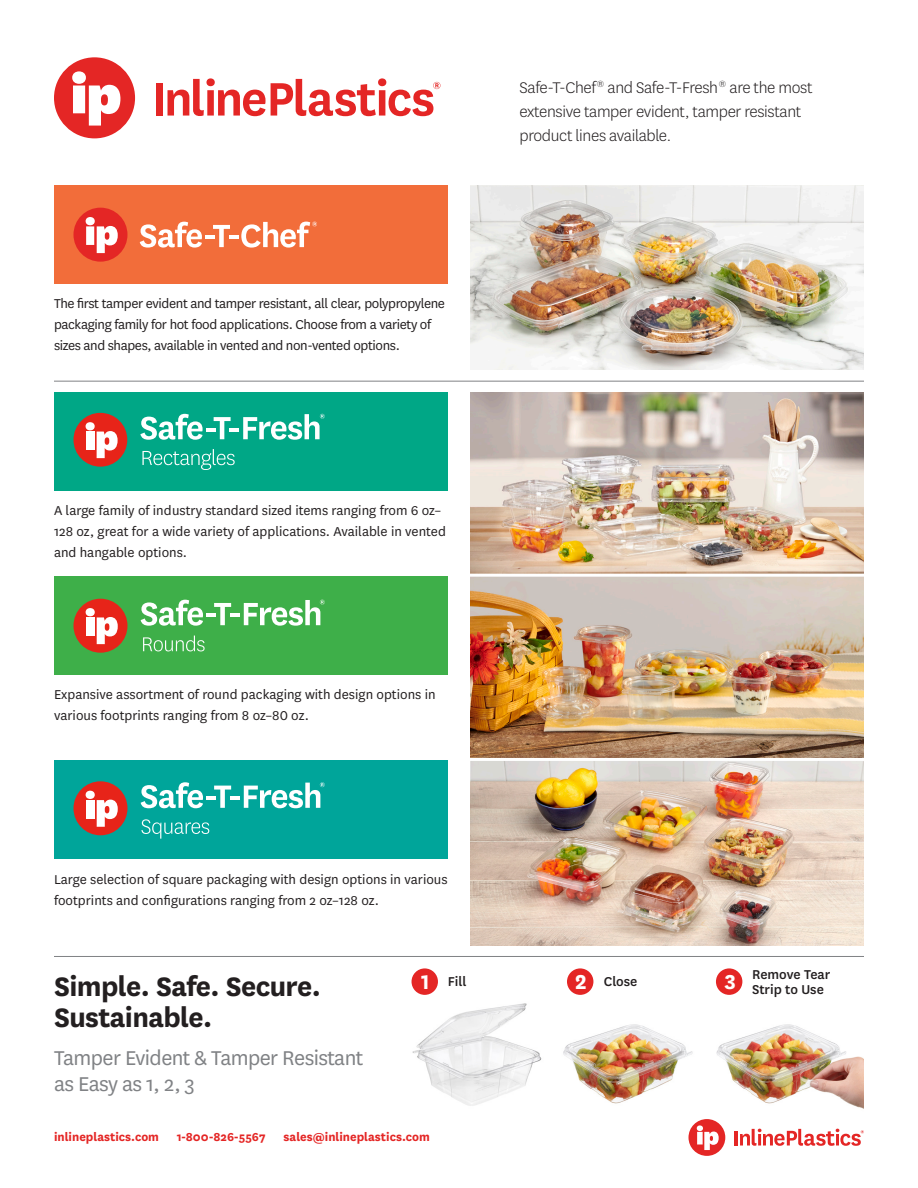
<style>
.page{position:relative;width:918px;height:1188px;background:#fff}
.page>*{position:absolute;margin:0;border:0;box-sizing:border-box;transform-origin:0 0}
.t1{font:700 31.2px/31.2px "National";letter-spacing:-.02em;color:#231f20}
.t2{font:700 23.55px "National";color:#fff}
.t3{font:23.4px/26px "National";letter-spacing:-.025em;color:#808285}
.t4{font:300 18px/24px "National";letter-spacing:-.02em;color:#231f20}
.t5{font:15px/21px "National";color:#231f20}
.t6{font:15px/21px "National";letter-spacing:-.025em;color:#231f20}
.t7{font:500 15px/15px "National";color:#231f20}
.t8{font:700 13.5px "National";color:#e42625}
</style>
<div class="page">
<div style="left:54px;top:186px;width:394px;height:98px;background:#f26d3a"></div>
<div style="left:54px;top:761px;width:394px;height:98px;background:#00a59a"></div>
<div style="left:54px;top:577px;width:394px;height:98px;background:#3eaf49"></div>
<div style="left:54px;top:392px;width:394px;height:98px;background:#00a786"></div>
<svg style="left:688px;top:1119px;width:37px;height:37px"></svg>
<hr style="left:735px;top:1131px;width:3px;height:15px;background:#e42625">
<svg style="left:740px;top:1129px;width:124px;height:17px"></svg>
<img style="left:470px;top:392px;width:394px;height:553px">
<svg style="left:141px;top:600px;width:184px;height:26px"></svg>
<svg style="left:143px;top:636px;width:62px;height:15px"></svg>
<div style="left:73px;top:599px;width:54px;height:54px;background:#e72419;border-radius:50%"></div>
<div style="left:86px;top:617px;width:8px;height:19px;background:#fff"></div>
<div style="left:86px;top:608px;width:9px;height:8px;background:#fff;border-radius:50%"></div>
<svg style="left:97px;top:617px;width:21px;height:27px"></svg>
<svg style="left:141px;top:782px;width:184px;height:26px"></svg>
<svg style="left:141px;top:819px;width:68px;height:20px"></svg>
<div style="left:73px;top:781px;width:54px;height:54px;background:#e72419;border-radius:50%"></div>
<div style="left:86px;top:800px;width:8px;height:19px;background:#fff"></div>
<div style="left:86px;top:791px;width:9px;height:8px;background:#fff;border-radius:50%"></div>
<svg style="left:97px;top:800px;width:21px;height:27px"></svg>
<svg style="left:142px;top:449px;width:93px;height:21px"></svg>
<svg style="left:140px;top:414px;width:185px;height:26px"></svg>
<div style="left:73px;top:413px;width:54px;height:54px;background:#e72419;border-radius:50%"></div>
<div style="left:86px;top:432px;width:8px;height:18px;background:#fff"></div>
<div style="left:86px;top:422px;width:9px;height:8px;background:#fff;border-radius:50%"></div>
<svg style="left:97px;top:431px;width:21px;height:27px"></svg>
<img style="left:470px;top:186px;width:394px;height:184px">
<svg style="left:73px;top:208px;width:54px;height:54px"></svg>
<svg style="left:140px;top:222px;width:177px;height:26px"></svg>
<hr style="left:462px;top:758px;width:405px;height:3px;background:#fff">
<hr style="left:54px;top:956px;width:810px;height:1px;background:#808285">
<hr style="left:54px;top:381px;width:810px;height:1px;background:#808285">
<hr style="left:462px;top:574px;width:405px;height:3px;background:#fff">
<img style="left:563px;top:1024px;width:301px;height:85px">
<img style="left:412px;top:990px;width:130px;height:116px">
<div style="left:412px;top:968px;width:26px;height:27px;background:#e42625;border-radius:50%"></div>
<div style="left:567px;top:968px;width:26px;height:27px;background:#e42625;border-radius:50%"></div>
<div style="left:716px;top:968px;width:26px;height:27px;background:#e42625;border-radius:50%"></div>
<svg style="left:54px;top:57px;width:81px;height:81px"></svg>
<div style="left:156px;top:83px;width:7px;height:33px;background:#e42625"></div>
<svg style="left:168px;top:78px;width:272px;height:38px"></svg>
<p class="t6" style="left:54px;top:293px;width:393px">The first tamper evident and tamper resistant, all clear, polypropylene packaging family for hot food applications. Choose from a variety of sizes and shapes, available in vented and non-vented options.</p>
<p class="t5" style="left:54px;top:499px;width:393px">A large family of industry standard sized items ranging from 6 oz–<br>128 oz, great for a wide variety of applications. Available in vented and hangable options.</p>
<p class="t5" style="left:54px;top:684px;width:383px">Expansive assortment of round packaging with design options in various footprints ranging from 8 oz–80 oz.</p>
<p class="t5" style="left:54px;top:868px;width:395px">Large selection of square packaging with design options in various footprints and configurations ranging from 2 oz–128 oz.</p>
<p class="t4" style="left:520px;top:75px;width:295px">Safe-T-Chef <sup>®</sup> and Safe-T-Fresh <sup>®</sup> are the most extensive tamper evident, tamper resistant product lines available.</p>
<p class="t1" style="left:54px;top:969px;width:268px">Simple. Safe. Secure.<br>Sustainable.</p>
<p class="t3" style="left:54px;top:1044px;width:311px">Tamper Evident &amp; Tamper Resistant as Easy as 1, 2, 3</p>
<p class="t2" style="left:421px;top:965px;width:10px">1</p>
<p class="t7" style="left:448px;top:973px;width:20px">Fill</p>
<p class="t2" style="left:575px;top:965px;width:13px">2</p>
<p class="t2" style="left:724px;top:965px;width:13px">3</p>
<p class="t7" style="left:752px;top:966px;width:80px">Remove Tear<br>Strip to Use</p>
<p class="t7" style="left:604px;top:973px;width:35px">Close</p>
<p class="t8" style="left:54px;top:1127px;width:107px">inlineplastics.com</p>
<p class="t8" style="left:177px;top:1127px;width:90px">1-800-826-5567</p>
<p class="t8" style="left:284px;top:1127px;width:148px">sales@inlineplastics.com</p>
</div>
